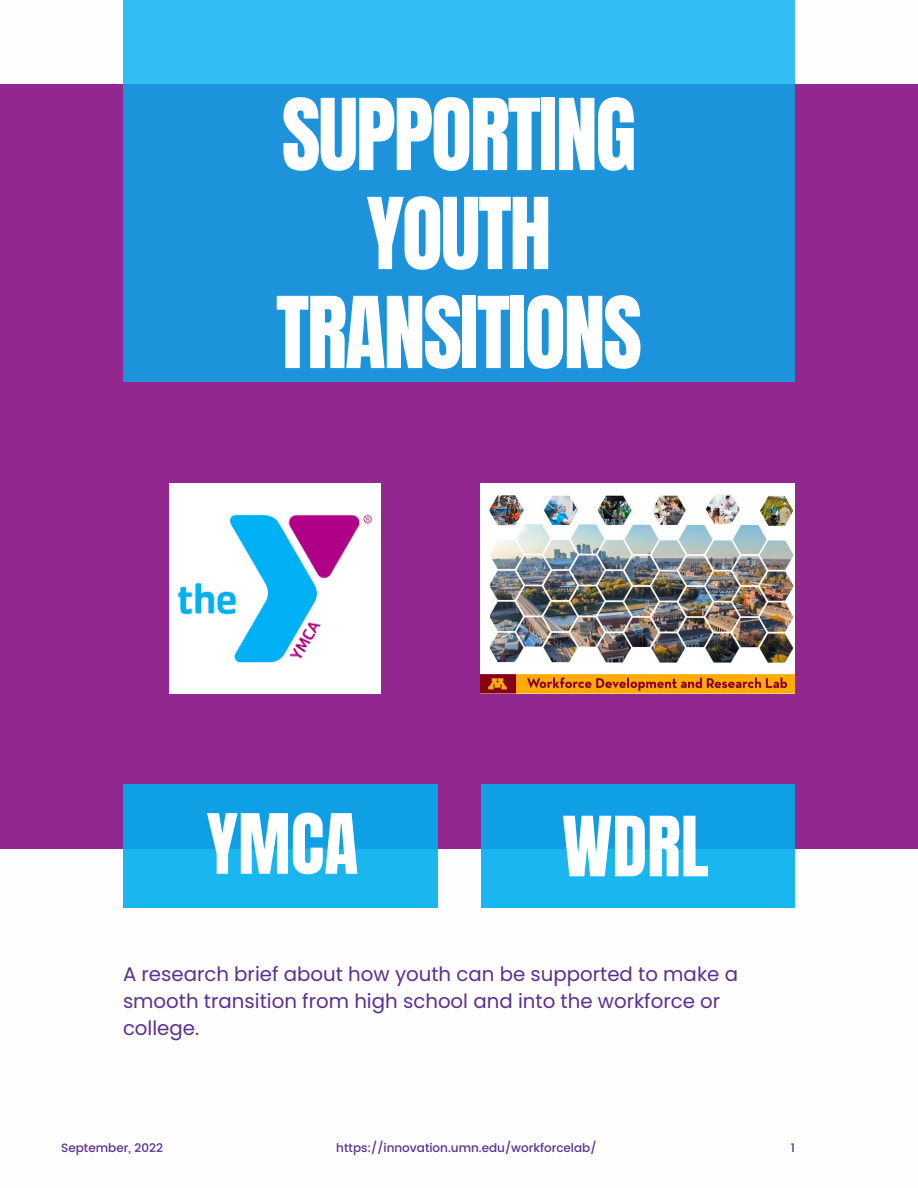
<style>
.page{position:relative;width:918px;height:1188px;background:#fff}
.page>*{position:absolute;margin:0;border:0;box-sizing:border-box;transform-origin:0 0}
.t1{font:84.15px/99px "Anton";letter-spacing:-.025em;color:#fff;text-align:center}
.t2{font:70.5px "Anton";color:#fff}
.t3{font:19.8px/27px "Poppins";color:#5c2e91}
.t4{font:500 12px "Poppins";color:#5c2e91}
</style>
<div class="page">
<div style="left:0;top:84px;width:918px;height:765px;background:#92278f"></div>
<svg style="left:123px;top:0;width:672px;height:382px;background:#219ce0"></svg>
<div style="left:123px;top:784px;width:315px;height:124px;background:linear-gradient(to right,#14aaea,#14aaea)"></div>
<div style="left:481px;top:784px;width:314px;height:124px;background:linear-gradient(to right,#14aaea,#14aaea)"></div>
<img style="left:170px;top:484px;width:210px;height:210px">
<img style="left:481px;top:484px;width:314px;height:210px">
<h1 class="t1" style="left:276px;top:87px;width:368px">SUPPORTING<br>YOUTH<br>TRANSITIONS</h1>
<h2 class="t2" style="left:207px;top:794px;width:153px">YMCA</h2>
<h2 class="t2" style="left:562px;top:796px;width:148px">WDRL</h2>
<p class="t3" style="left:123px;top:961px;width:617px">A research brief about how youth can be supported to make a smooth transition from high school and into the workforce or college.</p>
<p class="t4" style="left:61px;top:1141px;width:103px">September, 2022</p>
<p class="t4" style="left:336px;top:1141px;width:262px">https://innovation.umn.edu/workforcelab/</p>
<p class="t4" style="left:791px;top:1141px;width:6px">1</p>
</div>
